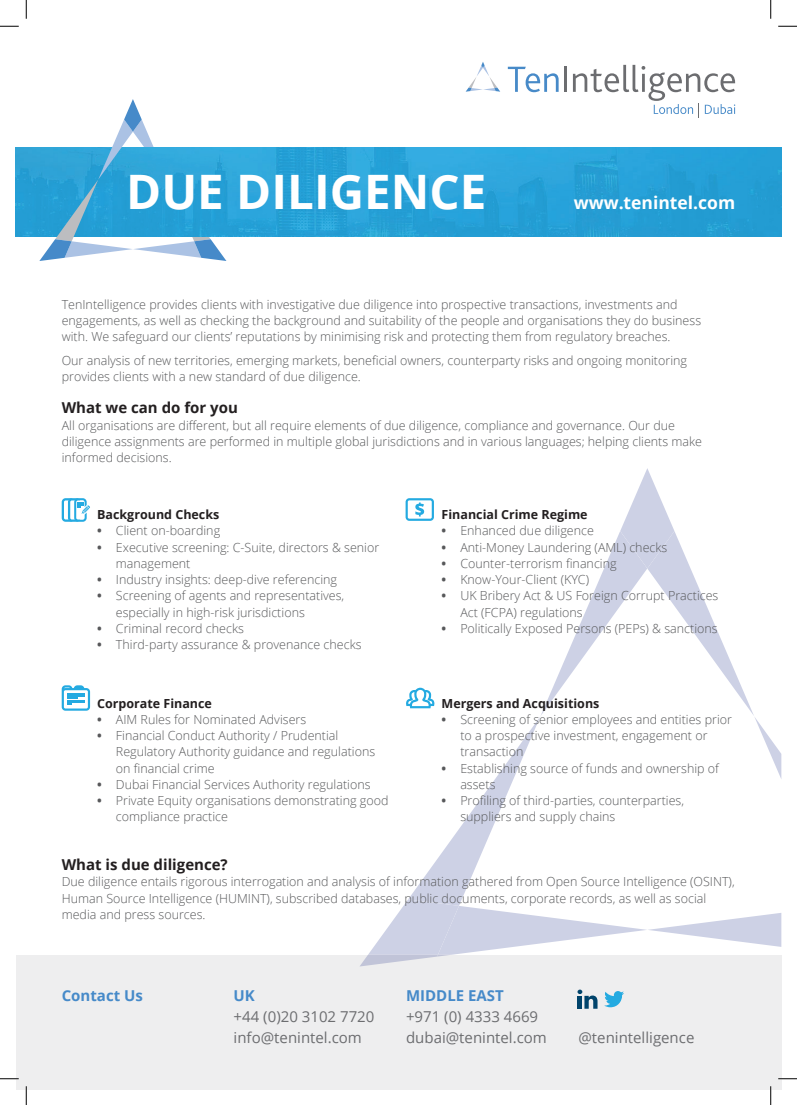
<style>
.page{position:relative;width:797px;height:1105px;background:#fff}
.page>*{position:absolute;margin:0;border:0;box-sizing:border-box;transform-origin:0 0}
.t1{font:700 47.5px "Open Sans";color:#fff}
.t2{font:700 17.5px "Open Sans";color:#fff}
.t3{font:15px/21.2px "Open Sans";color:#6c6d70}
.t4{font:700 15px "Open Sans";color:#231f20}
.t5{font:700 15px "Open Sans";color:#468ac9}
.t6{font:300 12.5px/16.2px "Open Sans";color:#57585a}
.t7{font:700 12.5px "Open Sans";color:#231f20}
.s1{font-weight:700}
</style>
<div class="page">
<div style="left:16px;top:955px;width:765px;height:134px;background:#eeeeef"></div>
<img style="left:16px;top:148px;width:765px;height:88px">
<svg style="left:39px;top:99px;width:187px;height:162px"></svg>
<svg style="left:604px;top:991px;width:20px;height:16px"></svg>
<svg style="left:577px;top:989px;width:20px;height:20px"></svg>
<svg style="left:465px;top:62px;width:35px;height:30px"></svg>
<svg style="left:508px;top:67px;width:50px;height:25px"></svg>
<hr style="left:564px;top:67px;width:3px;height:25px;background:#6c6d70">
<svg style="left:573px;top:65px;width:162px;height:52px"></svg>
<img style="left:133px;top:148px;width:82px;height:88px">
<svg style="left:62px;top:498px;width:28px;height:24px"></svg>
<svg style="left:62px;top:685px;width:28px;height:26px"></svg>
<svg style="left:360px;top:468px;width:421px;height:498px"></svg>
<svg style="left:0;top:25px;width:19px;height:2px"></svg>
<svg style="left:778px;top:25px;width:19px;height:2px"></svg>
<svg style="left:0;top:1078px;width:19px;height:1px"></svg>
<svg style="left:778px;top:1078px;width:19px;height:1px"></svg>
<svg style="left:25px;top:0;width:2px;height:19px"></svg>
<svg style="left:25px;top:1086px;width:2px;height:19px"></svg>
<svg style="left:770px;top:0;width:1px;height:19px"></svg>
<svg style="left:770px;top:1086px;width:1px;height:19px"></svg>
<h1 class="t1" style="left:126px;top:158px;width:361px">DUE DILIGENCE</h1>
<h2 class="t2" style="left:573px;top:190px;width:163px">www.tenintel.com</h2>
<p class="t6" style="left:62px;top:296px;width:641px">TenIntelligence provides clients with investigative due diligence into prospective transactions, investments and engagements, as well as checking the background and suitability of the people and organisations they do business with. We safeguard our clients’ reputations by minimising risk and protecting them from regulatory breaches.</p>
<p class="t6" style="left:62px;top:351px;width:627px">Our analysis of new territories, emerging markets, beneficial owners, counterparty risks and ongoing monitoring provides clients with a new standard of due diligence.</p>
<p class="t4" style="left:62px;top:397px;width:178px">What we can do for you</p>
<p class="t6" style="left:62px;top:416px;width:642px">All organisations are different, but all require elements of due diligence, compliance and governance. Our due diligence assignments are performed in multiple global jurisdictions and in various languages; helping clients make informed decisions.</p>
<p class="t7" style="left:97px;top:506px;width:124px">Background Checks</p>
<p class="t6" style="left:97px;top:522px;width:124px"><span class="s1">•</span> Client on-boarding</p>
<p class="t6" style="left:116px;top:539px;width:265px;text-indent:-19px"><span class="s1">•</span> Executive screening: C-Suite, directors &amp; senior management</p>
<p class="t6" style="left:97px;top:571px;width:241px"><span class="s1">•</span> Industry insights: deep-dive referencing</p>
<p class="t6" style="left:116px;top:587px;width:230px;text-indent:-19px"><span class="s1">•</span> Screening of agents and representatives, especially in high-risk jurisdictions</p>
<p class="t6" style="left:97px;top:620px;width:148px"><span class="s1">•</span> Criminal record checks</p>
<p class="t6" style="left:97px;top:636px;width:266px"><span class="s1">•</span> Third-party assurance &amp; provenance checks</p>
<p class="t7" style="left:97px;top:694px;width:116px">Corporate Finance</p>
<p class="t6" style="left:97px;top:711px;width:211px"><span class="s1">•</span> AIM Rules for Nominated Advisers</p>
<p class="t6" style="left:116px;top:727px;width:261px;text-indent:-19px"><span class="s1">•</span> Financial Conduct Authority / Prudential<br>Regulatory Authority guidance and regulations on financial crime</p>
<p class="t6" style="left:97px;top:776px;width:275px"><span class="s1">•</span> Dubai Financial Services Authority regulations</p>
<p class="t6" style="left:116px;top:792px;width:274px;text-indent:-19px"><span class="s1">•</span> Private Equity organisations demonstrating good compliance practice</p>
<p class="t7" style="left:441px;top:506px;width:148px">Financial Crime Regime</p>
<p class="t6" style="left:441px;top:522px;width:154px"><span class="s1">•</span> Enhanced due diligence</p>
<p class="t6" style="left:441px;top:539px;width:227px"><span class="s1">•</span> Anti-Money Laundering (AML) checks</p>
<p class="t6" style="left:441px;top:555px;width:177px"><span class="s1">•</span> Counter-terrorism financing</p>
<p class="t6" style="left:441px;top:571px;width:149px"><span class="s1">•</span> Know-Your-Client (KYC)</p>
<p class="t6" style="left:460px;top:587px;width:260px;text-indent:-19px"><span class="s1">•</span> UK Bribery Act &amp; US Foreign Corrupt Practices<br>Act (FCPA) regulations</p>
<p class="t6" style="left:441px;top:620px;width:278px"><span class="s1">•</span> Politically Exposed Persons (PEPs) &amp; sanctions</p>
<p class="t7" style="left:441px;top:694px;width:159px">Mergers and Acquisitions</p>
<p class="t6" style="left:460px;top:711px;width:273px;text-indent:-19px"><span class="s1">•</span> Screening of senior employees and entities prior to a prospective investment, engagement or transaction</p>
<p class="t6" style="left:460px;top:759px;width:260px;text-indent:-19px"><span class="s1">•</span> Establishing source of funds and ownership of assets</p>
<p class="t6" style="left:460px;top:792px;width:225px;text-indent:-19px"><span class="s1">•</span> Profiling of third-parties, counterparties, suppliers and supply chains</p>
<p class="t4" style="left:62px;top:854px;width:168px">What is due diligence?</p>
<p class="t6" style="left:62px;top:873px;width:674px">Due diligence entails rigorous interrogation and analysis of information gathered from Open Source Intelligence (OSINT),<br>Human Source Intelligence (HUMINT), subscribed databases, public documents, corporate records, as well as social media and press sources.</p>
<p class="t5" style="left:62px;top:985px;width:83px">Contact Us</p>
<p class="t5" style="left:234px;top:985px;width:23px">UK</p>
<p class="t3" style="left:234px;top:1005px;width:142px">+44 (0)20 3102 7720 info@tenintel.com</p>
<p class="t5" style="left:406px;top:985px;width:99px">MIDDLE EAST</p>
<p class="t3" style="left:406px;top:1005px;width:142px">+971 (0) 4333 4669 dubai@tenintel.com</p>
<p class="t3" style="left:578px;top:1027px;width:117px">@tenintelligence</p>
</div>
